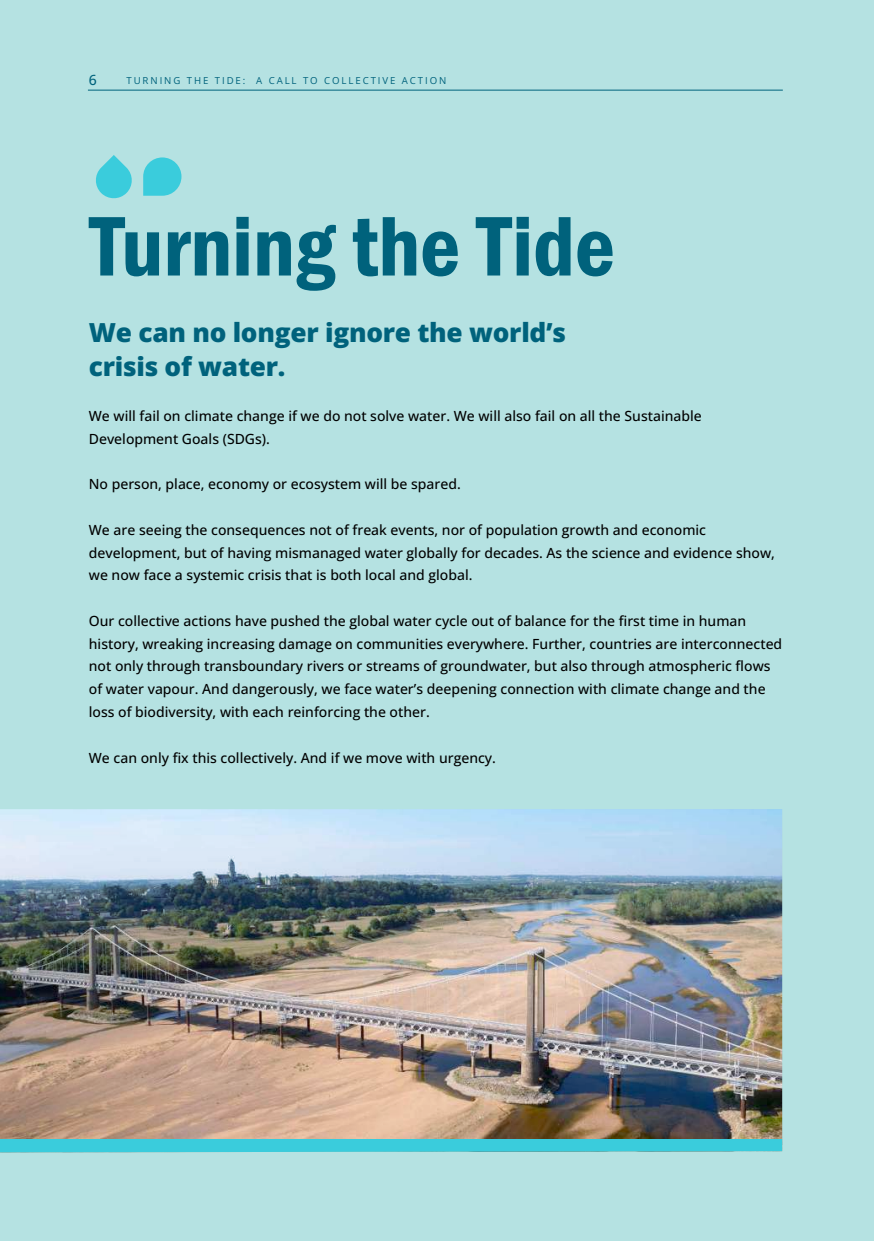
<style>
.page{position:relative;width:874px;height:1241px;background:#fff}
.page>*{position:absolute;margin:0;border:0;box-sizing:border-box;transform-origin:0 0}
.t1{font:600 condensed 87.5px "Franklin Gothic";color:#00627c}
.t2{font:800 26.25px/33.2px "Open Sans";letter-spacing:-.01em;color:#00627c}
.t3{font:500 14px/22.8px "Open Sans";color:#000}
.t4{font:500 14px "Open Sans";color:#00627c}
.t5{font:9.62px "Open Sans";letter-spacing:.2em;color:#00627c}
</style>
<div class="page">
<div style="left:0;top:0;width:873px;height:1240px;background:#b5e2e2"></div>
<svg style="left:143px;top:157px;width:38px;height:39px"></svg>
<svg style="left:96px;top:155px;width:36px;height:44px"></svg>
<img style="left:0;top:809px;width:781px;height:330px">
<div style="left:0;top:1139px;width:781px;height:13px;background:#3accdc"></div>
<hr style="left:88px;top:90px;width:694px;height:1px;background:#00627c">
<p class="t4" style="left:89px;top:70px;width:10px">6</p>
<p class="t5" style="left:126px;top:74px;width:321px">TURNING THE TIDE: A CALL TO COLLECTIVE ACTION</p>
<h1 class="t1" style="left:90px;top:188px;width:526px">Turning the Tide</h1>
<h2 class="t2" style="left:89px;top:315px;width:478px">We can no longer ignore the world’s crisis of water.</h2>
<p class="t3" style="left:89px;top:404px;width:614px">We will fail on climate change if we do not solve water. We will also fail on all the Sustainable<br>Development Goals (SDGs).</p>
<p class="t3" style="left:89px;top:472px;width:373px">No person, place, economy or ecosystem will be spared.</p>
<p class="t3" style="left:89px;top:518px;width:687px">We are seeing the consequences not of freak events, nor of population growth and economic development, but of having mismanaged water globally for decades. As the science and evidence show, we now face a systemic crisis that is both local and global.</p>
<p class="t3" style="left:89px;top:609px;width:694px">Our collective actions have pushed the global water cycle out of balance for the first time in human history, wreaking increasing damage on communities everywhere. Further, countries are interconnected not only through transboundary rivers or streams of groundwater, but also through atmospheric flows of water vapour. And dangerously, we face water’s deepening connection with climate change and the loss of biodiversity, with each reinforcing the other.</p>
<p class="t3" style="left:89px;top:745px;width:408px">We can only fix this collectively. And if we move with urgency.</p>
</div>
